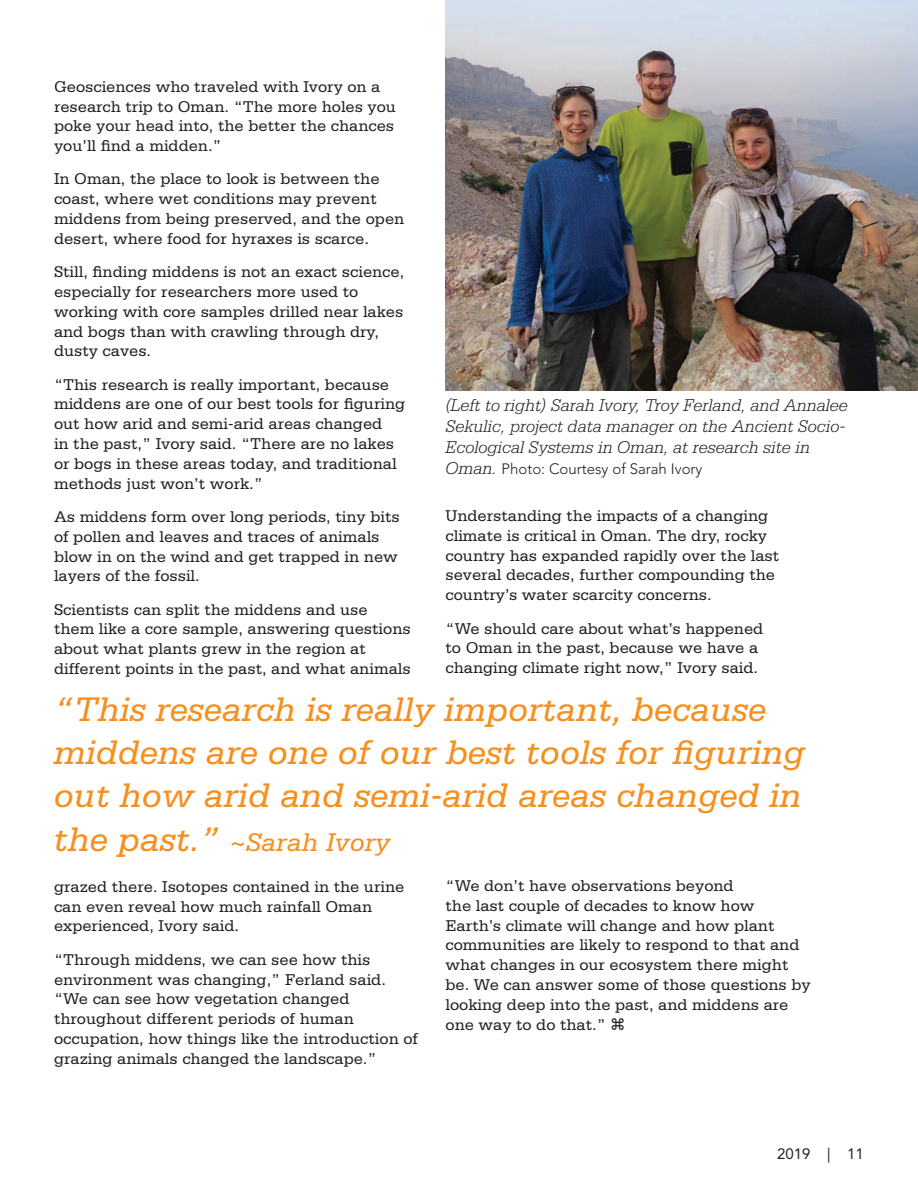
<style>
.page{position:relative;width:918px;height:1188px;background:#fff}
.page>*{position:absolute;margin:0;border:0;box-sizing:border-box;transform-origin:0 0}
.t1{font:italic 36px/43.2px "Serifa Std";color:#f68f1e}
.t2{font:italic 27px "Serifa Std";color:#f68f1e}
.t3{font:italic 300 18px/21px "Serifa Std";color:#231f20}
.t4{font:16.5px/19.8px "Serifa Std";color:#231f20}
.t5{font:300 15px "Avenir LT Std";color:#231f20}
.t6{font:15px "Avenir LT Std";color:#231f20}
.s1{font-family:"Serifa Std";font-style:italic;font-size:18px}
.s2{font-size:36px}
</style>
<div class="page">
<img style="left:446px;top:0;width:472px;height:390px">
<p class="t4" style="left:54px;top:77px;width:344px">Geosciences who traveled with Ivory on a research trip to Oman. “The more holes you poke your head into, the better the chances you’ll find a midden.”</p>
<p class="t4" style="left:54px;top:169px;width:352px">In Oman, the place to look is between the coast, where wet conditions may prevent middens from being preserved, and the open desert, where food for hyraxes is scarce.</p>
<p class="t4" style="left:54px;top:262px;width:352px">Still, finding middens is not an exact science, especially for researchers more used to working with core samples drilled near lakes and bogs than with crawling through dry, dusty caves.</p>
<p class="t4" style="left:54px;top:375px;width:353px">“This research is really important, because middens are one of our best tools for figuring out how arid and semi-arid areas changed<br>in the past,” Ivory said. “There are no lakes or bogs in these areas today, and traditional methods just won’t work.”</p>
<p class="t4" style="left:54px;top:507px;width:347px">As middens form over long periods, tiny bits of pollen and leaves and traces of animals blow in on the wind and get trapped in new layers of the fossil.</p>
<p class="t4" style="left:54px;top:600px;width:358px">Scientists can split the middens and use them like a core sample, answering questions about what plants grew in the region at different points in the past, and what animals</p>
<p class="t3" style="left:446px;top:395px;width:404px">(Left to right) Sarah Ivory, Troy Ferland, and Annalee<br>Sekulic, project data manager on the Ancient Socio-<br>Ecological Systems in Oman, at research site in</p>
<p class="t5" style="left:446px;top:460px;width:259px"><span class="s1">Oman.</span> Photo: Courtesy of Sarah Ivory</p>
<p class="t4" style="left:446px;top:506px;width:335px">Understanding the impacts of a changing climate is critical in Oman. The dry, rocky country has expanded rapidly over the last several decades, further compounding the country’s water scarcity concerns.</p>
<p class="t4" style="left:446px;top:618px;width:319px">“We should care about what’s happened to Oman in the past, because we have a changing climate right now,” Ivory said.</p>
<h1 class="t1" style="left:54px;top:688px;width:752px">“This research is really important, because middens are one of our best tools for figuring out how arid and semi-arid areas changed in</h1>
<h2 class="t2" style="left:54px;top:827px;width:338px"><span class="s2">the past.”</span> ~Sarah Ivory</h2>
<p class="t4" style="left:54px;top:877px;width:352px">grazed there. Isotopes contained in the urine can even reveal how much rainfall Oman experienced, Ivory said.</p>
<p class="t4" style="left:54px;top:950px;width:366px">“Through middens, we can see how this environment was changing,” Ferland said. “We can see how vegetation changed throughout different periods of human occupation, how things like the introduction of grazing animals changed the landscape.”</p>
<p class="t4" style="left:446px;top:876px;width:367px">“We don’t have observations beyond<br>the last couple of decades to know how Earth’s climate will change and how plant communities are likely to respond to that and what changes in our ecosystem there might be. We can answer some of those questions by looking deep into the past, and middens are one way to do that.”</p>
<p class="t6" style="left:777px;top:1145px;width:88px">2019 | 11</p>
</div>
